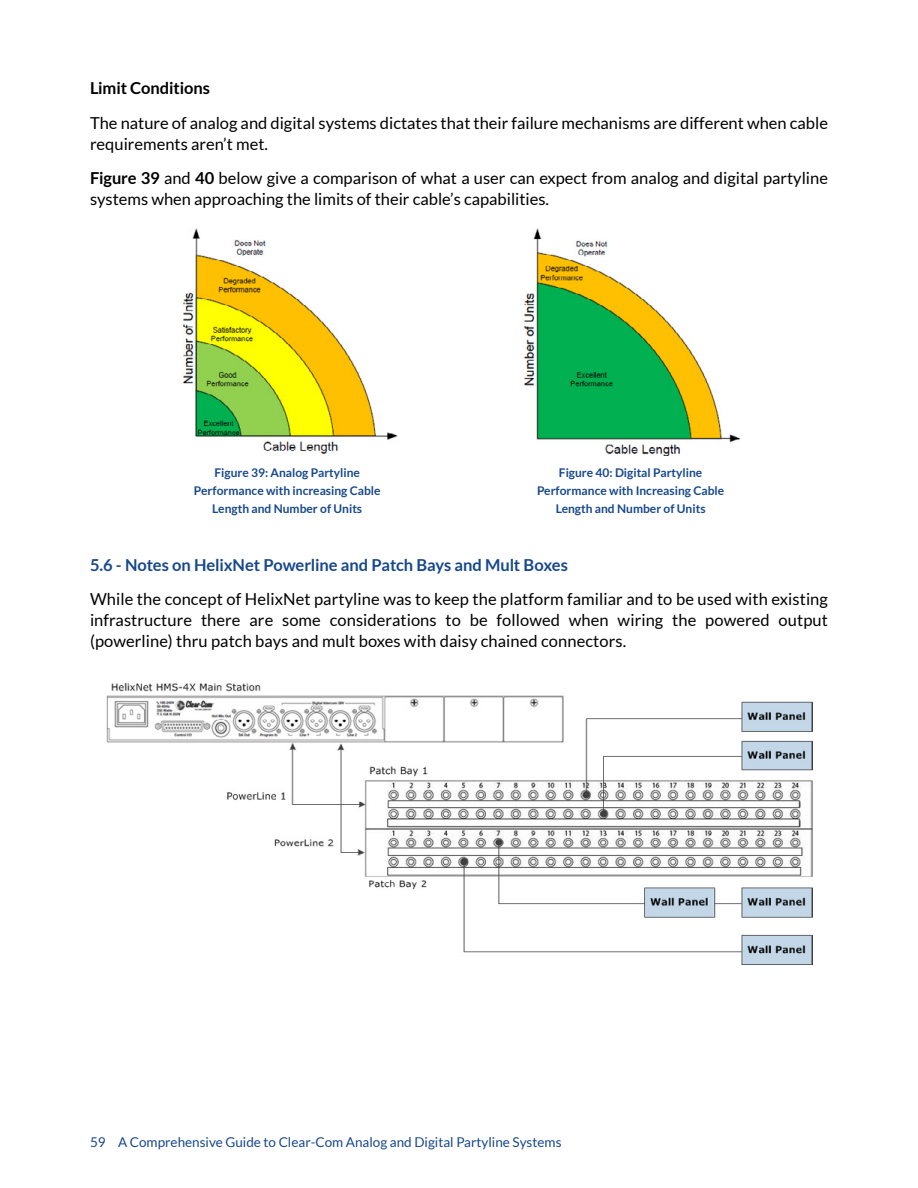
<style>
.page{position:relative;width:918px;height:1188px;background:#fff}
.page>*{position:absolute;margin:0;border:0;box-sizing:border-box;transform-origin:0 0}
.t1{font:16.5px/21px "Lato";color:#000}
.t2{font:700 16.5px "Lato";letter-spacing:-.01em;color:#17488b}
.t3{font:700 16.5px "Lato";letter-spacing:-.01em;color:#000}
.t4{font:13.5px "Lato";color:#17488b}
.t5{font:700 12px/18px "Lato";color:#17488b;text-align:center}
.s1{font-weight:700}
</style>
<div class="page">
<img style="left:183px;top:228px;width:558px;height:227px">
<img style="left:106px;top:683px;width:707px;height:282px">
<p class="t3" style="left:90px;top:79px;width:121px">Limit Conditions</p>
<p class="t1" style="left:90px;top:112px;width:740px">The nature of analog and digital systems dictates that their failure mechanisms are different when cable requirements aren’t met.</p>
<p class="t1" style="left:90px;top:168px;width:739px"><span class="s1">Figure 39</span> and <span class="s1">40</span> below give a comparison of what a user can expect from analog and digital partyline systems when approaching the limits of their cable’s capabilities.</p>
<p class="t5" style="left:194px;top:464px;width:188px">Figure 39: Analog Partyline<br>Performance with increasing Cable<br>Length and Number of Units</p>
<p class="t5" style="left:537px;top:464px;width:189px">Figure 40: Digital Partyline<br>Performance with Increasing Cable<br>Length and Number of Units</p>
<p class="t2" style="left:90px;top:555px;width:479px">5.6 - Notes on HelixNet Powerline and Patch Bays and Mult Boxes</p>
<p class="t1" style="left:90px;top:588px;width:740px;text-align:justify">While the concept of HelixNet partyline was to keep the platform familiar and to be used with existing infrastructure there are some considerations to be followed when wiring the powered output (powerline) thru patch bays and mult boxes with daisy chained connectors.</p>
<p class="t4" style="left:90px;top:1135px;width:473px">59 A Comprehensive Guide to Clear-Com Analog and Digital Partyline Systems</p>
</div>
